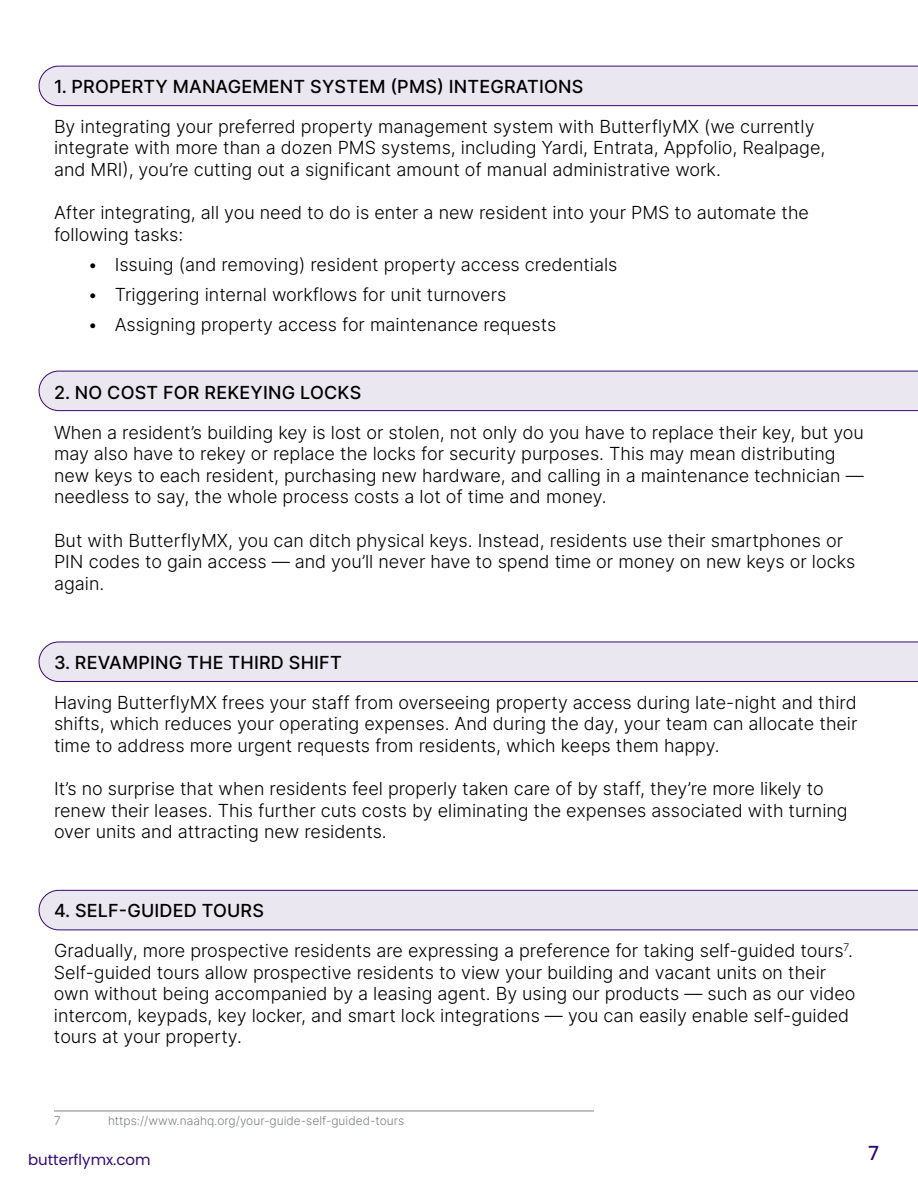
<style>
.page{position:relative;width:918px;height:1188px;background:#fff}
.page>*{position:absolute;margin:0;border:0;box-sizing:border-box;transform-origin:0 0}
.t1{font:500 19.5px "Poppins";color:#330a70}
.t2{font:300 18px/21.6px "Inter";color:#000}
.t3{font:18px "Inter";letter-spacing:.01em;color:#000}
.t4{font:15px "Poppins";color:#330a70}
.t5{font:300 12px "Inter";color:#7e8083}
</style>
<div class="page">
<div style="left:39px;top:66px;width:879px;height:40px;background:#ebe7f1"></div>
<div style="left:39px;top:371px;width:879px;height:40px;background:#ebe7f1"></div>
<div style="left:39px;top:642px;width:879px;height:40px;background:#ebe7f1"></div>
<div style="left:39px;top:890px;width:879px;height:40px;background:#ebe7f1"></div>
<hr style="left:54px;top:1111px;width:540px;height:1px;background:#7e8083">
<p class="t3" style="left:54px;top:73px;width:531px">1. PROPERTY MANAGEMENT SYSTEM (PMS) INTEGRATIONS</p>
<p class="t2" style="left:54px;top:115px;width:773px">By integrating your preferred property management system with ButterflyMX (we currently integrate with more than a dozen PMS systems, including Yardi, Entrata, Appfolio, Realpage, and MRI), you’re cutting out a significant amount of manual administrative work.</p>
<p class="t2" style="left:54px;top:201px;width:757px">After integrating, all you need to do is enter a new resident into your PMS to automate the following tasks:</p>
<p class="t2" style="left:88px;top:253px;width:531px">• Issuing (and removing) resident property access credentials</p>
<p class="t2" style="left:88px;top:283px;width:420px">• Triggering internal workflows for unit turnovers</p>
<p class="t2" style="left:88px;top:313px;width:470px">• Assigning property access for maintenance requests</p>
<p class="t3" style="left:54px;top:379px;width:309px">2. NO COST FOR REKEYING LOCKS</p>
<p class="t2" style="left:54px;top:421px;width:811px">When a resident’s building key is lost or stolen, not only do you have to replace their key, but you may also have to rekey or replace the locks for security purposes. This may mean distributing new keys to each resident, purchasing new hardware, and calling in a maintenance technician — needless to say, the whole process costs a lot of time and money.</p>
<p class="t2" style="left:54px;top:529px;width:803px">But with ButterflyMX, you can ditch physical keys. Instead, residents use their smartphones or<br>PIN codes to gain access — and you’ll never have to spend time or money on new keys or locks again.</p>
<p class="t3" style="left:54px;top:649px;width:289px">3. REVAMPING THE THIRD SHIFT</p>
<p class="t2" style="left:54px;top:691px;width:805px;text-align:justify">Having ButterflyMX frees your staff from overseeing property access during late-night and third shifts, which reduces your operating expenses. And during the day, your team can allocate their time to address more urgent requests from residents, which keeps them happy.</p>
<p class="t2" style="left:54px;top:777px;width:795px">It’s no surprise that when residents feel properly taken care of by staff, they’re more likely to renew their leases. This further cuts costs by eliminating the expenses associated with turning over units and attracting new residents.</p>
<p class="t3" style="left:54px;top:898px;width:212px">4. SELF-GUIDED TOURS</p>
<p class="t2" style="left:54px;top:939px;width:803px">Gradually, more prospective residents are expressing a preference for taking self-guided tours<sup>7</sup>.<br>Self-guided tours allow prospective residents to view your building and vacant units on their own without being accompanied by a leasing agent. By using our products — such as our video intercom, keypads, key locker, and smart lock integrations — you can easily enable self-guided tours at your property.</p>
<p class="t5" style="left:54px;top:1112px;width:8px">7</p>
<p class="t5" style="left:108px;top:1112px;width:298px">https://www.naahq.org/your-guide-self-guided-tours</p>
<p class="t4" style="left:28px;top:1151px;width:124px">butterflymx.com</p>
<p class="t1" style="left:868px;top:1142px;width:12px">7</p>
</div>
